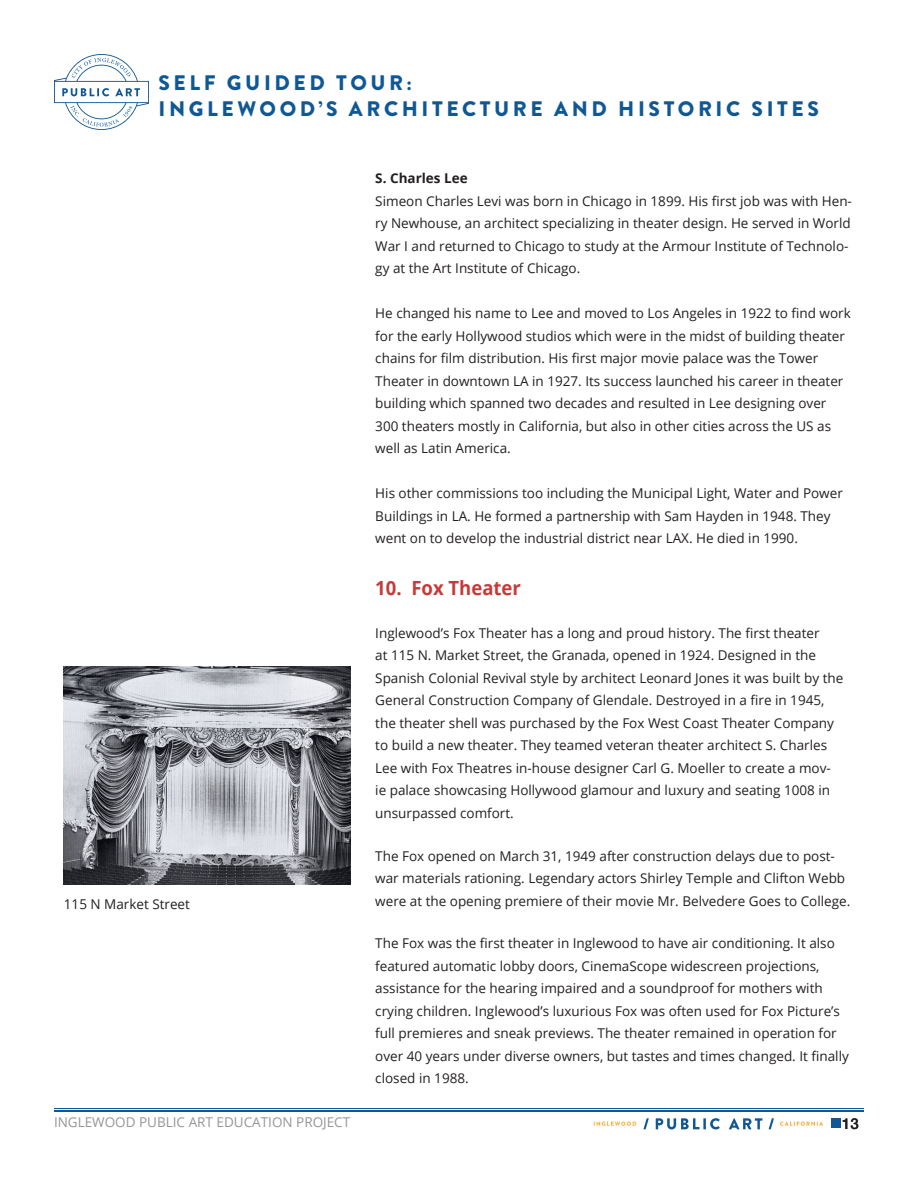
<style>
.page{position:relative;width:918px;height:1188px;background:#fff}
.page>*{position:absolute;margin:0;border:0;box-sizing:border-box;transform-origin:0 0}
.t1{font:900 21px/25.2px "Brandon Grotesque";letter-spacing:.17em;color:#105895}
.Entry_Header{font:700 19.5px "Open Sans";color:#c63b39;scale:.95 1}
.t2{font:500 15px "Helvetica Neue";color:#231f20}
.Entry_Header-2{font:13.5px/22.5px "Open Sans";color:#231f20}
.Body_Regular{font:13.5px/22.5px "Open Sans";color:#231f20}
.t3{font:13.5px "Open Sans";color:#969696}
.Body_Regular-2{font:700 13.5px "Open Sans";color:#231f20}
</style>
<div class="page">
<svg style="left:54px;top:54px;width:95px;height:76px"></svg>
<hr style="left:54px;top:1110px;width:810px;height:2px;background:#105895">
<hr style="left:54px;top:1108px;width:810px;height:1px;background:#105895">
<div style="left:831px;top:1118px;width:10px;height:10px;background:#105895"></div>
<svg style="left:594px;top:1122px;width:42px;height:4px"></svg>
<svg style="left:643px;top:1118px;width:6px;height:11px"></svg>
<svg style="left:656px;top:1118px;width:64px;height:11px"></svg>
<svg style="left:729px;top:1118px;width:33px;height:11px"></svg>
<svg style="left:769px;top:1118px;width:5px;height:11px"></svg>
<svg style="left:780px;top:1122px;width:43px;height:4px"></svg>
<img style="left:64px;top:666px;width:286px;height:219px">
<h1 class="t1" style="left:159px;top:71px;width:662px">SELF GUIDED TOUR:<br>INGLEWOOD’S ARCHITECTURE AND HISTORIC SITES</h1>
<p class="Body_Regular" style="left:64px;top:892px;width:128px">115 N Market Street</p>
<p class="Body_Regular-2" style="left:375px;top:169px;width:94px">S. Charles Lee</p>
<p class="Body_Regular" style="left:375px;top:189px;width:478px">Simeon Charles Levi was born in Chicago in 1899. His first job was with Hen&shy;ry Newhouse, an architect specializing in theater design. He served in World War I and returned to Chicago to study at the Armour Institute of Technolo&shy;gy at the Art Institute of Chicago.</p>
<p class="Body_Regular" style="left:375px;top:302px;width:477px">He changed his name to Lee and moved to Los Angeles in 1922 to find work for the early Hollywood studios which were in the midst of building theater chains for film distribution. His first major movie palace was the Tower Theater in downtown LA in 1927. Its success launched his career in theater building which spanned two decades and resulted in Lee designing over 300 theaters mostly in California, but also in other cities across the US as well as Latin America.</p>
<p class="Body_Regular" style="left:375px;top:482px;width:469px">His other commissions too including the Municipal Light, Water and Power<br>Buildings in LA. He formed a partnership with Sam Hayden in 1948. They went on to develop the industrial district near LAX. He died in 1990.</p>
<p class="Entry_Header" style="left:375px;top:574px;width:155px">10. Fox Theater</p>
<p class="Entry_Header-2" style="left:375px;top:621px;width:470px">Inglewood’s Fox Theater has a long and proud history. The first theater<br>at 115 N. Market Street, the Granada, opened in 1924. Designed in the Spanish Colonial Revival style by architect Leonard Jones it was built by the General Construction Company of Glendale. Destroyed in a fire in 1945, the theater shell was purchased by the Fox West Coast Theater Company to build a new theater. They teamed veteran theater architect S. Charles Lee with Fox Theatres in-house designer Carl G. Moeller to create a mov&shy;ie palace showcasing Hollywood glamour and luxury and seating 1008 in unsurpassed comfort.</p>
<p class="Entry_Header-2" style="left:375px;top:844px;width:477px">The Fox opened on March 31, 1949 after construction delays due to post&shy;war materials rationing. Legendary actors Shirley Temple and Clifton Webb were at the opening premiere of their movie Mr. Belvedere Goes to College.</p>
<p class="Entry_Header-2" style="left:375px;top:932px;width:475px">The Fox was the first theater in Inglewood to have air conditioning. It also featured automatic lobby doors, CinemaScope widescreen projections, assistance for the hearing impaired and a soundproof for mothers with crying children. Inglewood’s luxurious Fox was often used for Fox Picture’s full premieres and sneak previews. The theater remained in operation for over 40 years under diverse owners, but tastes and times changed. It finally closed in 1988.</p>
<p class="t3" style="left:54px;top:1112px;width:298px">INGLEWOOD PUBLIC ART EDUCATION PROJECT</p>
<p class="t2" style="left:842px;top:1111px;width:18px">13</p>
</div>
